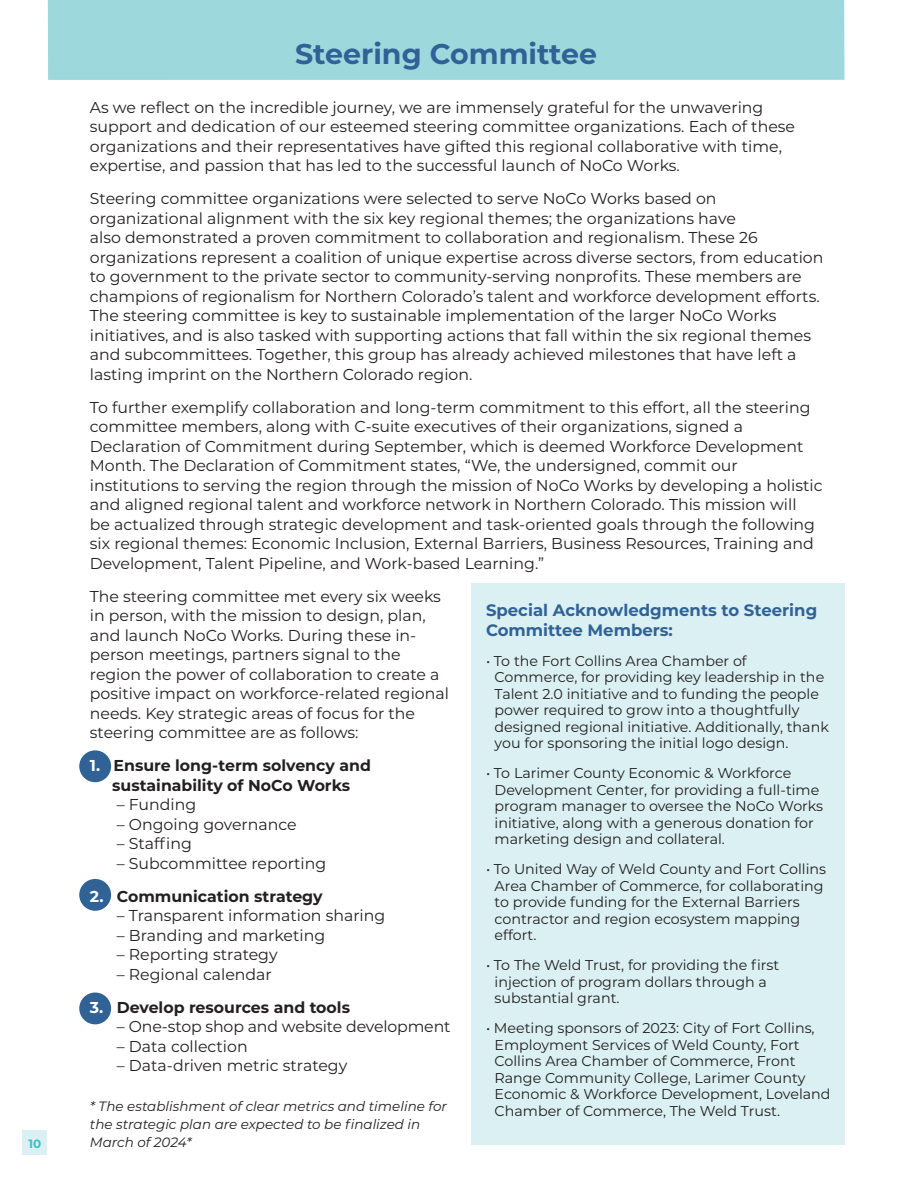
<style>
.page{position:relative;width:918px;height:1188px;background:#fff}
.page>*{position:absolute;margin:0;border:0;box-sizing:border-box;transform-origin:0 0}
.t1{font:700 28.5px "Montserrat";color:#316296}
.t2{font:700 16.5px/19.5px "Montserrat";color:#316296}
.t3{font:15.75px/19.5px "Montserrat";color:#231f20}
.t4{font:700 15.75px/19.5px "Montserrat";color:#231f20;text-align:center}
.t5{font:14.25px/16.5px "Montserrat";color:#231f20}
.t6{font:italic 13.5px/18px "Montserrat";color:#231f20}
.t7{font:700 12px "Montserrat";color:#3bc0c8}
.s1{color:#fff}
</style>
<div class="page">
<div style="left:79px;top:750px;width:32px;height:32px;background:#316296;border-radius:50%"></div>
<div style="left:79px;top:879px;width:32px;height:32px;background:#316296;border-radius:50%"></div>
<div style="left:79px;top:993px;width:32px;height:31px;background:#316296;border-radius:50%"></div>
<div style="left:48px;top:0;width:796px;height:80px;background:#9dd8dd"></div>
<div style="left:22px;top:1131px;width:25px;height:24px;background:#daf0f2"></div>
<div style="left:471px;top:583px;width:373px;height:562px;background:#daf0f2"></div>
<p class="t7" style="left:28px;top:1135px;width:14px">10</p>
<h1 class="t1" style="left:295px;top:33px;width:304px">Steering Committee</h1>
<p class="t3" style="left:90px;top:97px;width:707px">As we reflect on the incredible journey, we are immensely grateful for the unwavering support and dedication of our esteemed steering committee organizations. Each of these organizations and their representatives have gifted this regional collaborative with time, expertise, and passion that has led to the successful launch of NoCo Works.</p>
<p class="t3" style="left:90px;top:189px;width:735px">Steering committee organizations were selected to serve NoCo Works based on organizational alignment with the six key regional themes; the organizations have<br>also demonstrated a proven commitment to collaboration and regionalism. These 26 organizations represent a coalition of unique expertise across diverse sectors, from education to government to the private sector to community-serving nonprofits. These members are champions of regionalism for Northern Colorado’s talent and workforce development efforts.<br>The steering committee is key to sustainable implementation of the larger NoCo Works initiatives, and is also tasked with supporting actions that fall within the six regional themes and subcommittees. Together, this group has already achieved milestones that have left a lasting imprint on the Northern Colorado region.</p>
<p class="t3" style="left:90px;top:397px;width:734px">To further exemplify collaboration and long-term commitment to this effort, all the steering committee members, along with C-suite executives of their organizations, signed a Declaration of Commitment during September, which is deemed Workforce Development Month. The Declaration of Commitment states, “We, the undersigned, commit our institutions to serving the region through the mission of NoCo Works by developing a holistic and aligned regional talent and workforce network in Northern Colorado. This mission will<br>be actualized through strategic development and task-oriented goals through the following six regional themes: Economic Inclusion, External Barriers, Business Resources, Training and Development, Talent Pipeline, and Work-based Learning.”</p>
<p class="t3" style="left:90px;top:586px;width:361px">The steering committee met every six weeks in person, with the mission to design, plan, and launch NoCo Works. During these in&shy;person meetings, partners signal to the region the power of collaboration to create a positive impact on workforce-related regional needs. Key strategic areas of focus for the steering committee are as follows:</p>
<p class="t4" style="left:90px;top:755px;width:283px"><span class="s1">1.</span> Ensure long-term solvency and sustainability of NoCo Works</p>
<p class="t3" style="left:117px;top:794px;width:81px">– Funding</p>
<p class="t3" style="left:117px;top:814px;width:181px">– Ongoing governance</p>
<p class="t3" style="left:117px;top:833px;width:77px">– Staffing</p>
<p class="t3" style="left:117px;top:853px;width:211px">– Subcommittee reporting</p>
<p class="t4" style="left:90px;top:886px;width:234px"><span class="s1">2.</span> Communication strategy</p>
<p class="t3" style="left:117px;top:905px;width:270px">– Transparent information sharing</p>
<p class="t3" style="left:117px;top:925px;width:210px">– Branding and marketing</p>
<p class="t3" style="left:117px;top:944px;width:162px">– Reporting strategy</p>
<p class="t3" style="left:117px;top:964px;width:157px">– Regional calendar</p>
<p class="t4" style="left:90px;top:997px;width:262px"><span class="s1">3.</span> Develop resources and tools</p>
<p class="t3" style="left:117px;top:1016px;width:335px">– One-stop shop and website development</p>
<p class="t3" style="left:117px;top:1036px;width:132px">– Data collection</p>
<p class="t3" style="left:117px;top:1055px;width:232px">– Data-driven metric strategy</p>
<p class="t6" style="left:90px;top:1096px;width:359px">* The establishment of clear metrics and timeline for the strategic plan are expected to be finalized in<br>March of 2024*</p>
<p class="t2" style="left:486px;top:600px;width:333px">Special Acknowledgments to Steering<br>Committee Members:</p>
<p class="t5" style="left:495px;top:652px;width:336px;text-indent:-9px">• To the Fort Collins Area Chamber of Commerce, for providing key leadership in the Talent 2.0 initiative and to funding the people power required to grow into a thoughtfully designed regional initiative. Additionally, thank you for sponsoring the initial logo design.</p>
<p class="t5" style="left:495px;top:765px;width:330px;text-indent:-9px">• To Larimer County Economic &amp; Workforce Development Center, for providing a full-time program manager to oversee the NoCo Works initiative, along with a generous donation for marketing design and collateral.</p>
<p class="t5" style="left:495px;top:861px;width:333px;text-indent:-9px">• To United Way of Weld County and Fort Collins Area Chamber of Commerce, for collaborating to provide funding for the External Barriers contractor and region ecosystem mapping effort.</p>
<p class="t5" style="left:495px;top:957px;width:286px;text-indent:-9px">• To The Weld Trust, for providing the first injection of program dollars through a substantial grant.</p>
<p class="t5" style="left:495px;top:1020px;width:337px;text-indent:-9px">• Meeting sponsors of 2023: City of Fort Collins, Employment Services of Weld County, Fort Collins Area Chamber of Commerce, Front Range Community College, Larimer County Economic &amp; Workforce Development, Loveland Chamber of Commerce, The Weld Trust.</p>
</div>
